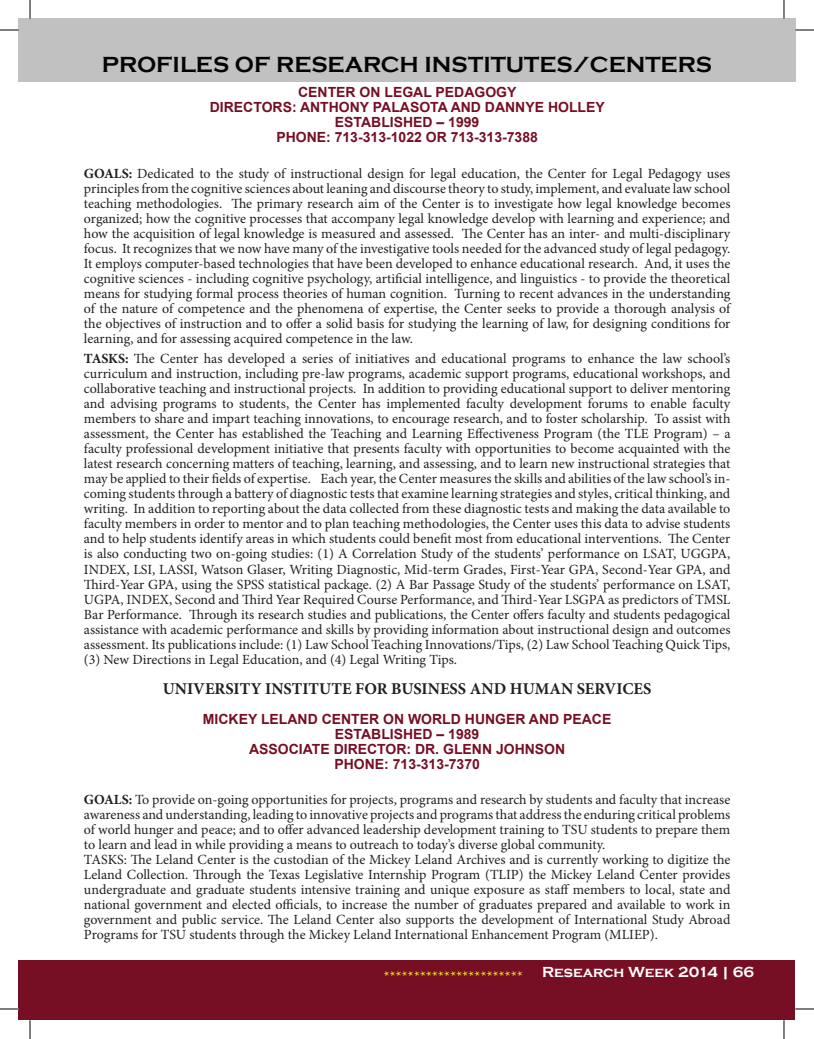
<style>
.page{position:relative;width:814px;height:1039px;background:#fff}
.page>*{position:absolute;margin:0;border:0;box-sizing:border-box;transform-origin:0 0}
.t1{font:700 22.5px "Copperplate Gothic";color:#040503}
.t2{font:700 16.5px "Minion Pro";color:#231f20}
.t3{font:700 15px "Copperplate Gothic";letter-spacing:-.005em;color:#fff}
.t4{font:14px/15px "Minion Pro";color:#231f20;text-align:justify}
.t5{font:700 14px/15px "Arial";color:#760f24;text-align:center}
.s1{font-weight:700}
</style>
<div class="page">
<div style="left:19px;top:19px;width:776px;height:63px;background:#c0c1c0"></div>
<div style="left:19px;top:960px;width:776px;height:60px;background:#760f24"></div>
<svg style="left:0;top:29px;width:19px;height:2px"></svg>
<svg style="left:795px;top:29px;width:19px;height:2px"></svg>
<svg style="left:0;top:1008px;width:19px;height:2px"></svg>
<svg style="left:795px;top:1008px;width:19px;height:2px"></svg>
<svg style="left:29px;top:0;width:2px;height:19px"></svg>
<svg style="left:29px;top:1020px;width:2px;height:19px"></svg>
<svg style="left:783px;top:0;width:2px;height:19px"></svg>
<svg style="left:783px;top:1020px;width:2px;height:19px"></svg>
<h1 class="t1" style="left:102px;top:52px;width:50px">PROFI</h1>
<h1 class="t1" style="left:180px;top:52px;width:132px">LES OF RESE</h1>
<h1 class="t1" style="left:345px;top:52px;width:95px">ARCH INSTIT</h1>
<h1 class="t1" style="left:506px;top:52px;width:36px">UTES</h1>
<h1 class="t1" style="left:573px;top:52px;width:36px">/CENTE</h1>
<h1 class="t1" style="left:678px;top:52px;width:34px">RS</h1>
<p class="t5" style="left:210px;top:85px;width:396px">CENTER ON LEGAL PEDAGOGY<br>DIRECTORS: ANTHONY PALASOTA AND DANNYE HOLLEY<br>ESTABLISHED – 1999<br>PHONE: 713-313-1022 OR 713-313-7388</p>
<p class="t4" style="left:84px;top:166px;width:648px"><span class="s1">GOALS:</span> Dedicated to the study of instructional design for legal education, the Center for Legal Pedagogy uses principles from the cognitive sciences about leaning and discourse theory to study, implement, and evaluate law school teaching methodologies. The primary research aim of the Center is to investigate how legal knowledge becomes organized; how the cognitive processes that accompany legal knowledge develop with learning and experience; and how the acquisition of legal knowledge is measured and assessed. The Center has an inter- and multi-disciplinary focus. It recognizes that we now have many of the investigative tools needed for the advanced study of legal pedagogy.<br>It employs computer-based technologies that have been developed to enhance educational research. And, it uses the cognitive sciences - including cognitive psychology, artificial intelligence, and linguistics - to provide the theoretical means for studying formal process theories of human cognition. Turning to recent advances in the understanding of the nature of competence and the phenomena of expertise, the Center seeks to provide a thorough analysis of the objectives of instruction and to offer a solid basis for studying the learning of law, for designing conditions for learning, and for assessing acquired competence in the law.</p>
<p class="t4" style="left:84px;top:351px;width:648px"><span class="s1">TASKS:</span> The Center has developed a series of initiatives and educational programs to enhance the law school’s curriculum and instruction, including pre-law programs, academic support programs, educational workshops, and collaborative teaching and instructional projects. In addition to providing educational support to deliver mentoring and advising programs to students, the Center has implemented faculty development forums to enable faculty members to share and impart teaching innovations, to encourage research, and to foster scholarship. To assist with assessment, the Center has established the Teaching and Learning Effectiveness Program (the TLE Program) – a faculty professional development initiative that presents faculty with opportunities to become acquainted with the latest research concerning matters of teaching, learning, and assessing, and to learn new instructional strategies that may be applied to their fields of expertise. Each year, the Center measures the skills and abilities of the law school’s in&shy;coming students through a battery of diagnostic tests that examine learning strategies and styles, critical thinking, and writing. In addition to reporting about the data collected from these diagnostic tests and making the data available to faculty members in order to mentor and to plan teaching methodologies, the Center uses this data to advise students and to help students identify areas in which students could benefit most from educational interventions. The Center is also conducting two on-going studies: (1) A Correlation Study of the students’ performance on LSAT, UGGPA, INDEX, LSI, LASSI, Watson Glaser, Writing Diagnostic, Mid-term Grades, First-Year GPA, Second-Year GPA, and Third-Year GPA, using the SPSS statistical package. (2) A Bar Passage Study of the students’ performance on LSAT, UGPA, INDEX, Second and Third Year Required Course Performance, and Third-Year LSGPA as predictors of TMSL Bar Performance. Through its research studies and publications, the Center offers faculty and students pedagogical assistance with academic performance and skills by providing information about instructional design and outcomes assessment. Its publications include: (1) Law School Teaching Innovations/Tips, (2) Law School Teaching Quick Tips, (3) New Directions in Legal Education, and (4) Legal Writing Tips.</p>
<p class="t2" style="left:163px;top:677px;width:490px">UNIVERSITY INSTITUTE FOR BUSINESS AND HUMAN SERVICES</p>
<p class="t5" style="left:203px;top:712px;width:410px">MICKEY LELAND CENTER ON WORLD HUNGER AND PEACE<br>ESTABLISHED – 1989<br>ASSOCIATE DIRECTOR: DR. GLENN JOHNSON<br>PHONE: 713-313-7370</p>
<p class="t4" style="left:84px;top:792px;width:648px;text-align:left"><span class="s1">GOALS:</span> To provide on-going opportunities for projects, programs and research by students and faculty that increase awareness and understanding, leading to innovative projects and programs that address the enduring critical problems of world hunger and peace; and to offer advanced leadership development training to TSU students to prepare them to learn and lead in while providing a means to outreach to today’s diverse global community.<br>TASKS: The Leland Center is the custodian of the Mickey Leland Archives and is currently working to digitize the Leland Collection. Through the Texas Legislative Internship Program (TLIP) the Mickey Leland Center provides undergraduate and graduate students intensive training and unique exposure as staff members to local, state and national government and elected officials, to increase the number of graduates prepared and available to work in government and public service. The Leland Center also supports the development of International Study Abroad Programs for TSU students through the Mickey Leland International Enhancement Program (MLIEP).</p>
<p class="t3" style="left:542px;top:964px;width:214px">Research Week 2014 | 66</p>
</div>
